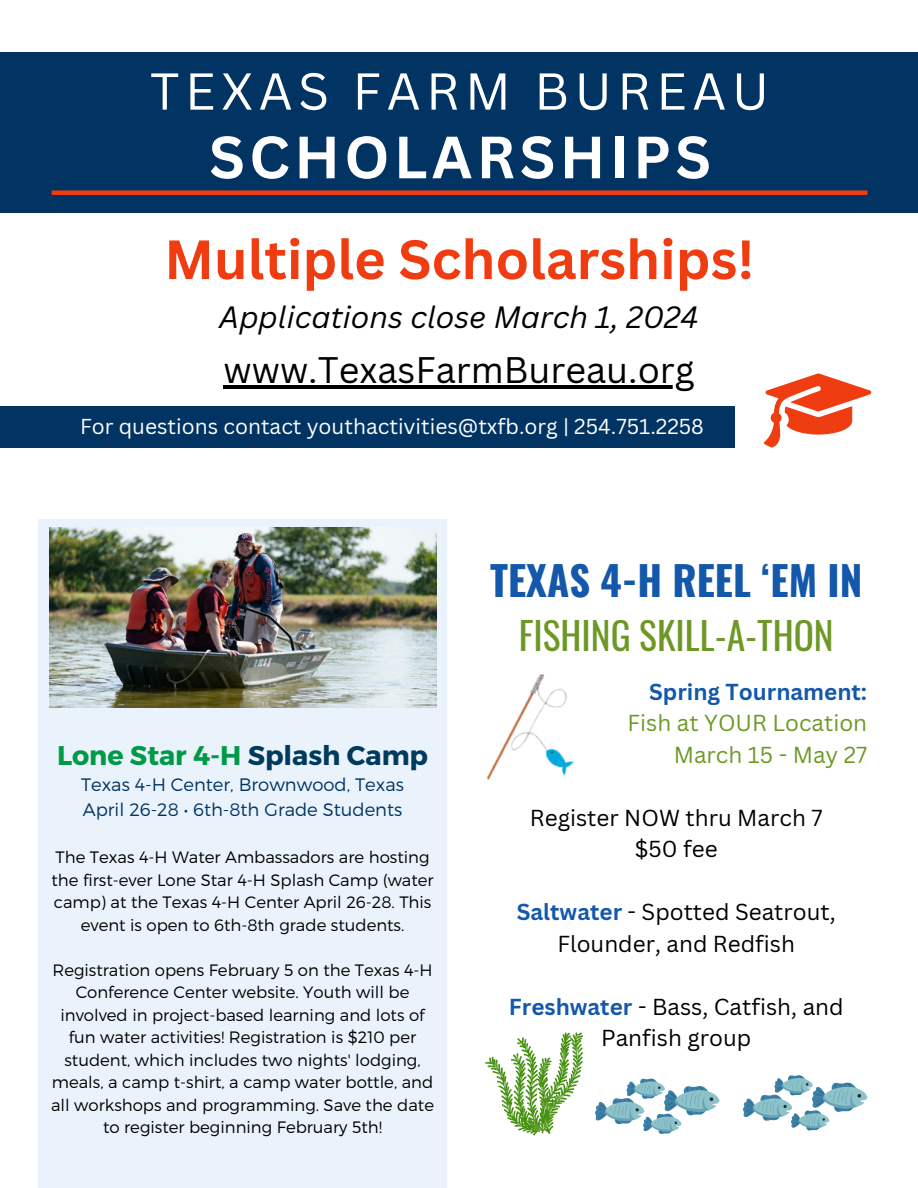
<style>
.page{position:relative;width:918px;height:1188px;background:#fff}
.page>*{position:absolute;margin:0;border:0;box-sizing:border-box;transform-origin:0 0}
.t1{font:700 58.2px "Canva Sans";letter-spacing:.075em;color:#fff}
.t2{font:700 54px "Canva Sans";color:#f03c11}
.t3{font:50.7px "Canva Sans";letter-spacing:.105em;color:#fff}
.t4{font:700 40.5px "Oswald";color:#1358ab}
.t5{font:37.5px "Oswald";color:#6d9826}
.t6{font:36px "Canva Sans";color:#000}
.t7{font:italic 30px "Canva Sans";color:#000}
.t8{font:700 27px "Montserrat";color:#009946}
.t9{font:22.5px/31.5px "Canva Sans";color:#000;text-align:center}
.t10{font:22.5px/31.5px "Canva Sans";color:#6d9826;text-align:right}
.t11{font:700 22.5px "Canva Sans";color:#1358ab}
.t12{font:21px "Canva Sans";color:#fff}
.t13{font:300 18px/24.8px "Montserrat";color:#013463}
.t14{font:300 16.5px/22.5px "Montserrat";color:#000;text-align:center}
.s1{color:#003a5d}
.s2{font-weight:700;color:#1358ab}
</style>
<div class="page">
<svg style="left:764px;top:373px;width:107px;height:74px"></svg>
<div style="left:1px;top:52px;width:917px;height:160px;background:#013463"></div>
<div style="left:52px;top:190px;width:815px;height:5px;background:#f03c11"></div>
<div style="left:0;top:407px;width:735px;height:41px;background:#013463"></div>
<div style="left:39px;top:520px;width:408px;height:668px;background:#eaf3fb"></div>
<img style="left:49px;top:528px;width:387px;height:180px">
<img style="left:487px;top:674px;width:87px;height:106px">
<svg style="left:595px;top:1078px;width:125px;height:56px"></svg>
<svg style="left:485px;top:1032px;width:98px;height:104px"></svg>
<hr style="left:224px;top:385px;width:471px;height:4px;background:#000">
<svg style="left:743px;top:1075px;width:125px;height:56px"></svg>
<h3 class="t3" style="left:150px;top:56px;width:621px">TEXAS FARM BUREAU</h3>
<h1 class="t1" style="left:209px;top:116px;width:503px">SCHOLARSHIPS</h1>
<h2 class="t2" style="left:164px;top:221px;width:591px">Multiple Scholarships!</h2>
<h3 class="t7" style="left:219px;top:296px;width:481px">Applications close March 1, 2024</h3>
<h3 class="t6" style="left:224px;top:345px;width:473px">www.TexasFarmBureau.org</h3>
<p class="t12" style="left:80px;top:412px;width:625px">For questions contact youthactivities@txfb.org | 254.751.2258</p>
<h3 class="t8" style="left:57px;top:738px;width:373px">Lone Star 4-H <span class="s1">Splash Camp</span></h3>
<p class="t13" style="left:81px;top:772px;width:324px">Texas 4-H Center, Brownwood, Texas<br>April 26-28 • 6th-8th Grade Students</p>
<p class="t14" style="left:51px;top:845px;width:384px">The Texas 4-H Water Ambassadors are hosting the first-ever Lone Star 4-H Splash Camp (water camp) at the Texas 4-H Center April 26-28. This event is open to 6th-8th grade students.</p>
<p class="t14" style="left:51px;top:958px;width:384px">Registration opens February 5 on the Texas 4-H Conference Center website. Youth will be involved in project-based learning and lots of fun water activities! Registration is $210 per student, which includes two nights' lodging, meals, a camp t-shirt, a camp water bottle, and all workshops and programming. Save the date to register beginning February 5th!</p>
<h3 class="t4" style="left:490px;top:548px;width:374px">TEXAS 4-H REEL ‘EM IN</h3>
<h3 class="t5" style="left:519px;top:606px;width:316px">FISHING SKILL-A-THON</h3>
<h3 class="t11" style="left:649px;top:676px;width:220px">Spring Tournament:</h3>
<h3 class="t10" style="left:628px;top:707px;width:241px">Fish at YOUR Location<br>March 15 - May 27</h3>
<h3 class="t9" style="left:530px;top:801px;width:294px">Register NOW thru March 7 $50 fee</h3>
<h3 class="t9" style="left:517px;top:896px;width:320px"><span class="s2">Saltwater</span> - Spotted Seatrout,<br>Flounder, and Redfish</h3>
<h3 class="t9" style="left:509px;top:990px;width:336px"><span class="s2">Freshwater</span> - Bass, Catfish, and<br>Panfish group</h3>
</div>
